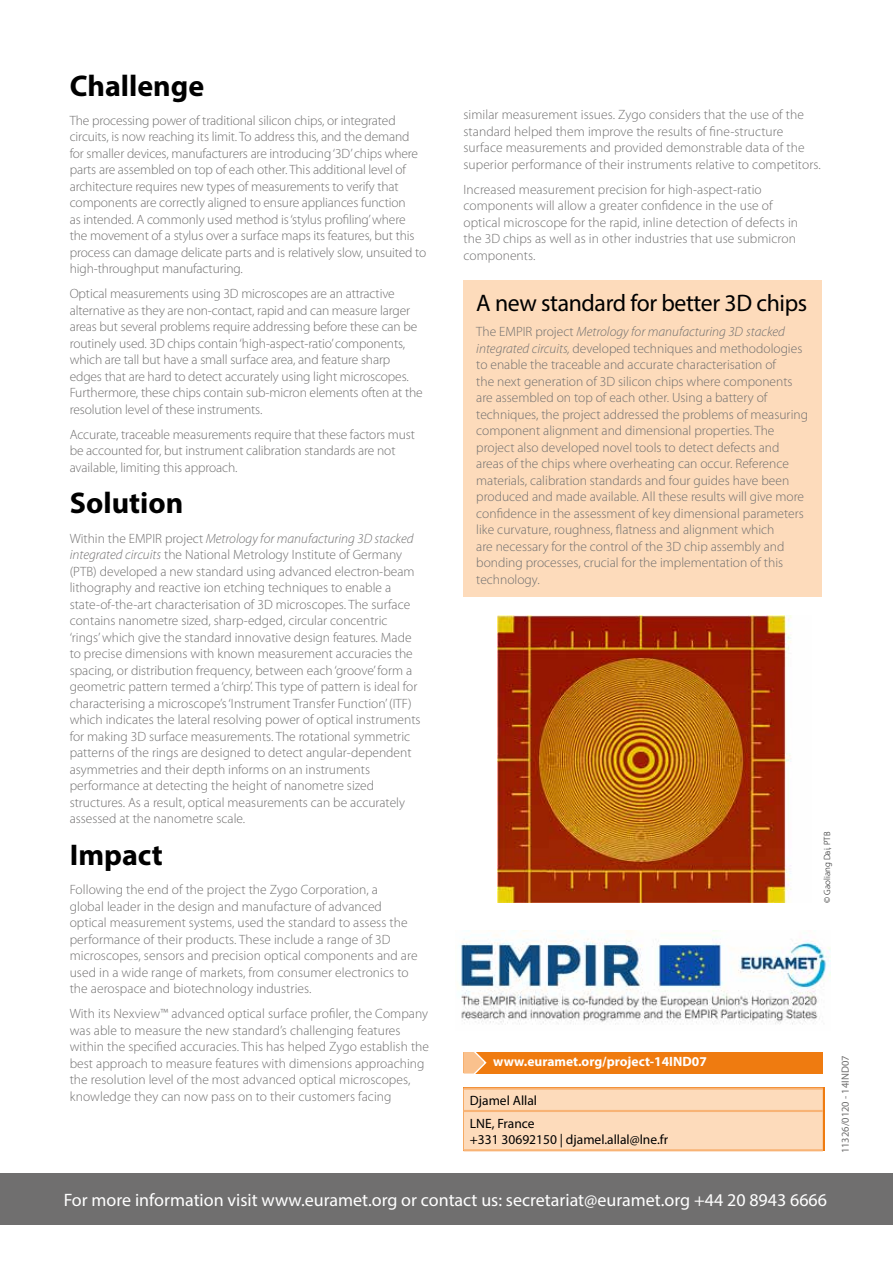
<style>
.page{position:relative;width:893px;height:1263px;background:#fff}
.page>*{position:absolute;margin:0;border:0;box-sizing:border-box;transform-origin:0 0}
.t1{font:700 30px "Myriad Pro";color:#000}
.t2{font:24px "Myriad Pro";letter-spacing:-.015em;color:#000}
.t3{font:18px "Myriad Pro";color:#fff}
.t4{font:300 13.5px/16.5px "Myriad Pro";color:#706f6f}
.t5{font:13.5px/22.6px "Myriad Pro";color:#000}
.t6{font:700 13.5px "Myriad Pro";color:#fff}
.t7{font:10.5px "Myriad Pro";color:#706f6f}
.t8{font:300 9px "Myriad Pro";color:#000}
.s1{font-style:italic}
</style>
<div class="page">
<div style="left:0;top:1174px;width:893px;height:51px;background:#706f6f"></div>
<div style="left:463px;top:1090px;width:360px;height:59px;background:#fddbbb"></div>
<hr style="left:463px;top:1087px;width:360px;height:3px;background:#f8b375">
<hr style="left:463px;top:1110px;width:360px;height:2px;background:#f8b375">
<hr style="left:463px;top:1149px;width:360px;height:2px;background:#f8b375">
<div style="left:463px;top:1052px;width:360px;height:21px;background:#ef7b10"></div>
<svg style="left:463px;top:1052px;width:25px;height:22px"></svg>
<img style="left:497px;top:615px;width:295px;height:287px">
<div style="left:463px;top:281px;width:359px;height:316px;background:#fddbbb"></div>
<img style="left:459px;top:930px;width:371px;height:95px">
<h1 class="t1" style="left:70px;top:66px;width:136px">Challenge</h1>
<p class="t4" style="left:70px;top:112px;width:358px">The processing power of traditional silicon chips, or integrated circuits, is now reaching its limit. To address this, and the demand for smaller devices, manufacturers are introducing ‘3D’ chips where parts are assembled on top of each other. This additional level of architecture requires new types of measurements to verify that components are correctly aligned to ensure appliances function<br>as intended. A commonly used method is ‘stylus profiling’ where the movement of a stylus over a surface maps its features, but this process can damage delicate parts and is relatively slow, unsuited to high-throughput manufacturing.</p>
<p class="t4" style="left:70px;top:286px;width:354px">Optical measurements using 3D microscopes are an attractive alternative as they are non-contact, rapid and can measure larger areas but several problems require addressing before these can be routinely used. 3D chips contain ‘high-aspect-ratio’ components, which are tall but have a small surface area, and feature sharp edges that are hard to detect accurately using light microscopes.<br>Furthermore, these chips contain sub-micron elements often at the resolution level of these instruments.</p>
<p class="t4" style="left:70px;top:426px;width:347px">Accurate, traceable measurements require that these factors must be accounted for, but instrument calibration standards are not available, limiting this approach.</p>
<h1 class="t1" style="left:70px;top:484px;width:115px">Solution</h1>
<p class="t4" style="left:70px;top:530px;width:352px">Within the EMPIR project <span class="s1">Metrology for manufacturing 3D stacked integrated circuits</span> the National Metrology Institute of Germany (PTB) developed a new standard using advanced electron-beam lithography and reactive ion etching techniques to enable a state-of-the-art characterisation of 3D microscopes. The surface contains nanometre sized, sharp-edged, circular concentric ‘rings’ which give the standard innovative design features. Made to precise dimensions with known measurement accuracies the spacing, or distribution frequency, between each ‘groove’ form a geometric pattern termed a ‘chirp’. This type of pattern is ideal for characterising a microscope’s ‘Instrument Transfer Function’ (ITF) which indicates the lateral resolving power of optical instruments for making 3D surface measurements. The rotational symmetric patterns of the rings are designed to detect angular-dependent asymmetries and their depth informs on an instruments performance at detecting the height of nanometre sized structures. As a result, optical measurements can be accurately assessed at the nanometre scale.</p>
<h1 class="t1" style="left:70px;top:835px;width:95px">Impact</h1>
<p class="t4" style="left:70px;top:881px;width:349px">Following the end of the project the Zygo Corporation, a<br>global leader in the design and manufacture of advanced optical measurement systems, used the standard to assess the performance of their products. These include a range of 3D microscopes, sensors and precision optical components and are used in a wide range of markets, from consumer electronics to the aerospace and biotechnology industries.</p>
<p class="t4" style="left:70px;top:1005px;width:361px">With its Nexview™ advanced optical surface profiler, the Company was able to measure the new standard’s challenging features within the specified accuracies. This has helped Zygo establish the best approach to measure features with dimensions approaching the resolution level of the most advanced optical microscopes, knowledge they can now pass on to their customers facing</p>
<p class="t4" style="left:463px;top:107px;width:359px">similar measurement issues. Zygo considers that the use of the standard helped them improve the results of fine-structure surface measurements and provided demonstrable data of the superior performance of their instruments relative to competitors.</p>
<p class="t4" style="left:463px;top:181px;width:336px">Increased measurement precision for high-aspect-ratio components will allow a greater confidence in the use of optical microscope for the rapid, inline detection of defects in the 3D chips as well as in other industries that use submicron components.</p>
<h2 class="t2" style="left:476px;top:289px;width:332px">A new standard for better 3D chips</h2>
<p class="t4" style="left:476px;top:324px;width:333px">The EMPIR project <span class="s1">Metrology for manufacturing 3D stacked integrated circuits,</span> developed techniques and methodologies to enable the traceable and accurate characterisation of<br>the next generation of 3D silicon chips where components are assembled on top of each other. Using a battery of techniques, the project addressed the problems of measuring component alignment and dimensional properties. The project also developed novel tools to detect defects and areas of the chips where overheating can occur. Reference materials, calibration standards and four guides have been produced and made available. All these results will give more confidence in the assessment of key dimensional parameters like curvature, roughness, flatness and alignment which<br>are necessary for the control of the 3D chip assembly and bonding processes, crucial for the implementation of this technology.</p>
<p class="t6" style="left:493px;top:1053px;width:215px">www.euramet.org/project-14IND07</p>
<p class="t5" style="left:470px;top:1089px;width:69px">Djamel Allal<br>LNE, France</p>
<p class="t5" style="left:470px;top:1128px;width:200px">+331 30692150 | djamel.allal@lne.fr</p>
<p class="t8" style="left:822px;top:902px;width:72px;rotate:-90deg">© Gaoliang Dai, PTB</p>
<p class="t7" style="left:839px;top:1153px;width:99px;rotate:-90deg">11326/0120 - 14IND07</p>
<h3 class="t3" style="left:64px;top:1189px;width:765px">For more information visit www.euramet.org or contact us: secretariat@euramet.org +44 20 8943 6666</h3>
</div>
